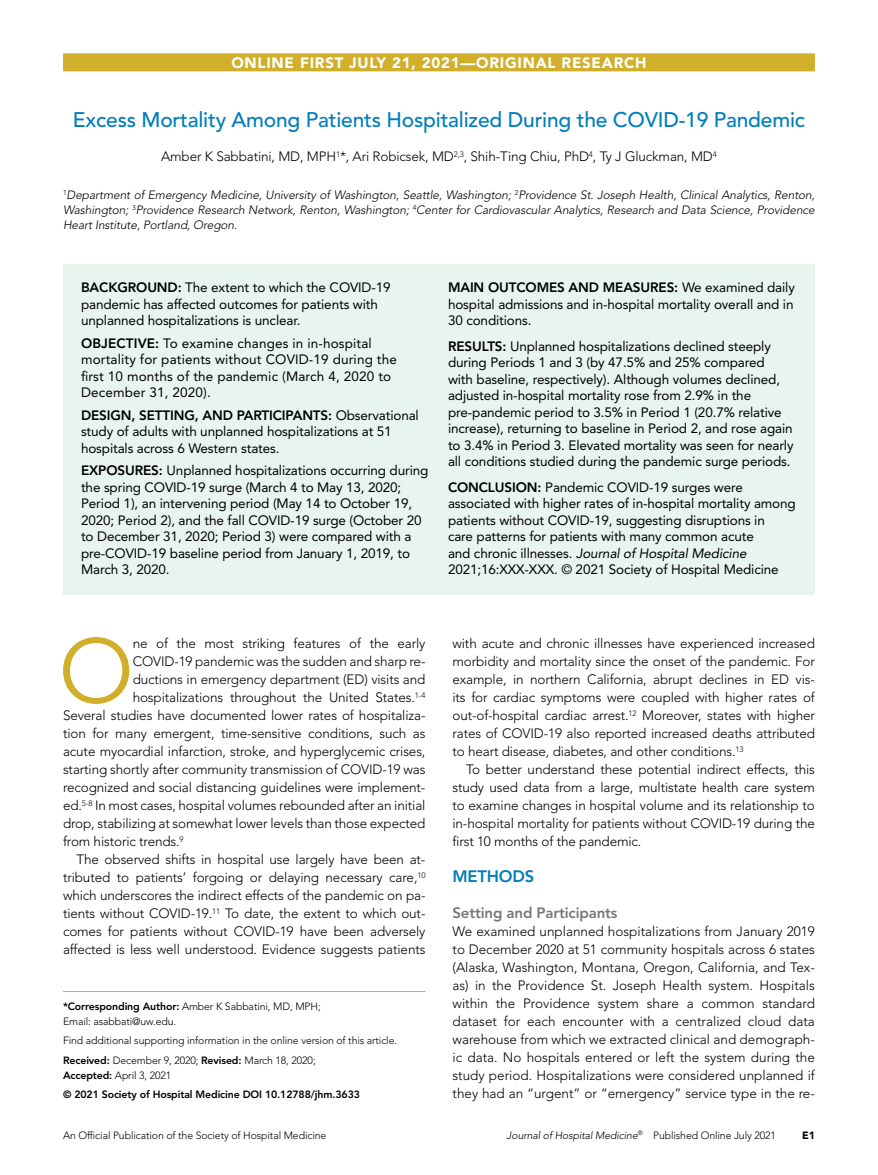
<style>
.page{position:relative;width:878px;height:1175px;background:#fff}
.page>*{position:absolute;margin:0;border:0;box-sizing:border-box;transform-origin:0 0}
.t1{font:89.7px "Avenir LT Std";color:#d2af2b}
.t2{font:500 21px "Avenir LT Std";letter-spacing:-.01em;color:#007dbb}
.t3{font:800 16.5px "Avenir LT Std";letter-spacing:-.01em;color:#007dbb}
.t4{font:900 15px "Avenir LT Std";letter-spacing:.05em;color:#fff}
.t5{font:800 15px "Avenir LT Std";letter-spacing:-.01em;color:#77787b}
.t6{font:300 13.5px/18px "Avenir LT Std";letter-spacing:-.01em;color:#000;text-align:justify}
.t7{font:13.5px/16.5px "Avenir LT Std";letter-spacing:-.01em;color:#000}
.t8{font:13.5px/16.5px "Avenir LT Std";letter-spacing:.01em;color:#000}
.t9{font:italic 300 12px/15px "Avenir LT Std";letter-spacing:-.01em;color:#000;text-align:justify}
.t10{font:300 10.5px/15px "Avenir LT Std";letter-spacing:-.01em;color:#000}
.t11{font:800 10.5px/19.5px "Avenir LT Std";letter-spacing:-.01em;color:#000}
.t12{font:italic 300 10.5px "Avenir LT Std";letter-spacing:-.01em;color:#000}
.t13{font:900 10.5px "Avenir LT Std";color:#000}
.s1{font-weight:800}
.s2{font-style:italic}
.s3{font-weight:300}
.s4{font-style:normal}
</style>
<div class="page">
<div style="left:63px;top:53px;width:751px;height:18px;background:#d2af2b"></div>
<hr style="left:63px;top:991px;width:362px;height:1px;background:#73c8af">
<div style="left:63px;top:264px;width:751px;height:330px;background:#e8f5ef"></div>
<p class="t4" style="left:231px;top:54px;width:416px">ONLINE FIRST JULY 21, 2021—ORIGINAL RESEARCH</p>
<h2 class="t2" style="left:73px;top:107px;width:733px">Excess Mortality Among Patients Hospitalized During the COVID-19 Pandemic</h2>
<p class="t6" style="left:161px;top:148px;width:557px">Amber K Sabbatini, MD, MPH<sup>1</sup>*, Ari Robicsek, MD<sup>2,3</sup>, Shih-Ting Chiu, PhD<sup>4</sup>, Ty J Gluckman, MD<sup>4</sup></p>
<p class="t9" style="left:63px;top:187px;width:753px"><sup>1</sup>Department of Emergency Medicine, University of Washington, Seattle, Washington; <sup>2</sup>Providence St. Joseph Health, Clinical Analytics, Renton, Washington; <sup>3</sup>Providence Research Network, Renton, Washington; <sup>4</sup>Center for Cardiovascular Analytics, Research and Data Science, Providence Heart Institute, Portland, Oregon.</p>
<p class="t7" style="left:81px;top:279px;width:311px"><span class="s1">BACKGROUND:</span> The extent to which the COVID-19 pandemic has affected outcomes for patients with unplanned hospitalizations is unclear.</p>
<p class="t8" style="left:81px;top:335px;width:317px"><span class="s1">OBJECTIVE:</span> To examine changes in in-hospital mortality for patients without COVID-19 during the first 10 months of the pandemic (March 4, 2020 to December 31, 2020).</p>
<p class="t7" style="left:81px;top:407px;width:339px"><span class="s1">DESIGN, SETTING, AND PARTICIPANTS:</span> Observational study of adults with unplanned hospitalizations at 51 hospitals across 6 Western states.</p>
<p class="t7" style="left:81px;top:462px;width:349px"><span class="s1">EXPOSURES:</span> Unplanned hospitalizations occurring during the spring COVID-19 surge (March 4 to May 13, 2020; Period 1), an intervening period (May 14 to October 19, 2020; Period 2), and the fall COVID-19 surge (October 20 to December 31, 2020; Period 3) were compared with a pre-COVID-19 baseline period from January 1, 2019, to March 3, 2020.</p>
<p class="t7" style="left:448px;top:279px;width:348px;text-align:justify"><span class="s1">MAIN OUTCOMES AND MEASURES:</span> We examined daily hospital admissions and in-hospital mortality overall and in 30 conditions.</p>
<p class="t7" style="left:448px;top:338px;width:347px"><span class="s1">RESULTS:</span> Unplanned hospitalizations declined steeply during Periods 1 and 3 (by 47.5% and 25% compared<br>with baseline, respectively). Although volumes declined, adjusted in-hospital mortality rose from 2.9% in the pre-pandemic period to 3.5% in Period 1 (20.7% relative increase), returning to baseline in Period 2, and rose again to 3.4% in Period 3. Elevated mortality was seen for nearly all conditions studied during the pandemic surge periods.</p>
<p class="t7" style="left:448px;top:479px;width:349px"><span class="s1">CONCLUSION:</span> Pandemic COVID-19 surges were associated with higher rates of in-hospital mortality among patients without COVID-19, suggesting disruptions in<br>care patterns for patients with many common acute<br>and chronic illnesses. <span class="s2">Journal of Hospital Medicine </span>2021;16:XXX-XXX. © 2021 Society of Hospital Medicine</p>
<h1 class="t1" style="left:59px;top:619px;width:76px">O</h1>
<p class="t6" style="left:133px;top:634px;width:294px">ne of the most striking features of the early</p>
<p class="t6" style="left:133px;top:652px;width:294px">COVID-19 pandemic was the sudden and sharp re-</p>
<p class="t6" style="left:133px;top:670px;width:294px">ductions in emergency department (ED) visits and</p>
<p class="t6" style="left:133px;top:688px;width:294px">hospitalizations throughout the United States.<sup>1-4</sup></p>
<p class="t6" style="left:63px;top:706px;width:364px">Several studies have documented lower rates of hospitaliza-</p>
<p class="t6" style="left:63px;top:724px;width:364px">tion for many emergent, time-sensitive conditions, such as</p>
<p class="t6" style="left:63px;top:742px;width:364px">acute myocardial infarction, stroke, and hyperglycemic crises,</p>
<p class="t6" style="left:63px;top:760px;width:364px">starting shortly after community transmission of COVID-19 was</p>
<p class="t6" style="left:63px;top:778px;width:364px">recognized and social distancing guidelines were implement-</p>
<p class="t6" style="left:63px;top:796px;width:364px">ed.<sup>5-8</sup> In most cases, hospital volumes rebounded after an initial</p>
<p class="t6" style="left:63px;top:814px;width:364px">drop, stabilizing at somewhat lower levels than those expected</p>
<p class="t6" style="left:63px;top:832px;width:122px">from historic trends.<sup>9</sup></p>
<p class="t6" style="left:76px;top:850px;width:350px">The observed shifts in hospital use largely have been at-</p>
<p class="t6" style="left:63px;top:868px;width:364px">tributed to patients’ forgoing or delaying necessary care,<sup>10</sup></p>
<p class="t6" style="left:63px;top:886px;width:364px">which underscores the indirect effects of the pandemic on pa-</p>
<p class="t6" style="left:63px;top:904px;width:364px">tients without COVID-19.<sup>11</sup> To date, the extent to which out-</p>
<p class="t6" style="left:63px;top:922px;width:364px">comes for patients without COVID-19 have been adversely</p>
<p class="t6" style="left:63px;top:940px;width:364px">affected is less well understood. Evidence suggests patients</p>
<p class="t10" style="left:63px;top:998px;width:259px"><span class="s1">*Corresponding Author:</span> Amber K Sabbatini, MD, MPH;<br>Email: asabbati@uw.edu.</p>
<p class="t10" style="left:63px;top:1031px;width:335px;line-height:19.5px">Find additional supporting information in the online version of this article.<br><span class="s1">Received:</span> December 9, 2020; <span class="s1">Revised:</span> March 18, 2020;</p>
<p class="t11" style="left:63px;top:1065px;width:298px">Accepted: <span class="s3">April 3, 2021<br></span>© 2021 Society of Hospital Medicine DOI 10.12788/jhm.3633</p>
<p class="t6" style="left:452px;top:634px;width:364px">with acute and chronic illnesses have experienced increased morbidity and mortality since the onset of the pandemic. For example, in northern California, abrupt declines in ED vis&shy;its for cardiac symptoms were coupled with higher rates of out-of-hospital cardiac arrest.<sup>12</sup> Moreover, states with higher rates of COVID-19 also reported increased deaths attributed to heart disease, diabetes, and other conditions.<sup>13</sup></p>
<p class="t6" style="left:452px;top:760px;width:364px;text-indent:14px">To better understand these potential indirect effects, this study used data from a large, multistate health care system to examine changes in hospital volume and its relationship to in-hospital mortality for patients without COVID-19 during the first 10 months of the pandemic.</p>
<p class="t3" style="left:452px;top:867px;width:83px">METHODS</p>
<p class="t5" style="left:452px;top:904px;width:166px">Setting and Participants</p>
<p class="t6" style="left:452px;top:922px;width:364px">We examined unplanned hospitalizations from January 2019 to December 2020 at 51 community hospitals across 6 states (Alaska, Washington, Montana, Oregon, California, and Tex&shy;as) in the Providence St. Joseph Health system. Hospitals within the Providence system share a common standard dataset for each encounter with a centralized cloud data warehouse from which we extracted clinical and demograph&shy;ic data. No hospitals entered or left the system during the study period. Hospitalizations were considered unplanned if they had an “urgent” or “emergency” service type in the re-</p>
<p class="t10" style="left:63px;top:1127px;width:265px">An Official Publication of the Society of Hospital Medicine</p>
<p class="t12" style="left:506px;top:1129px;width:271px">Journal of Hospital Medicine<sup>®</sup> <span class="s4">Published Online July 2021</span></p>
<p class="t13" style="left:802px;top:1128px;width:14px">E1</p>
</div>
